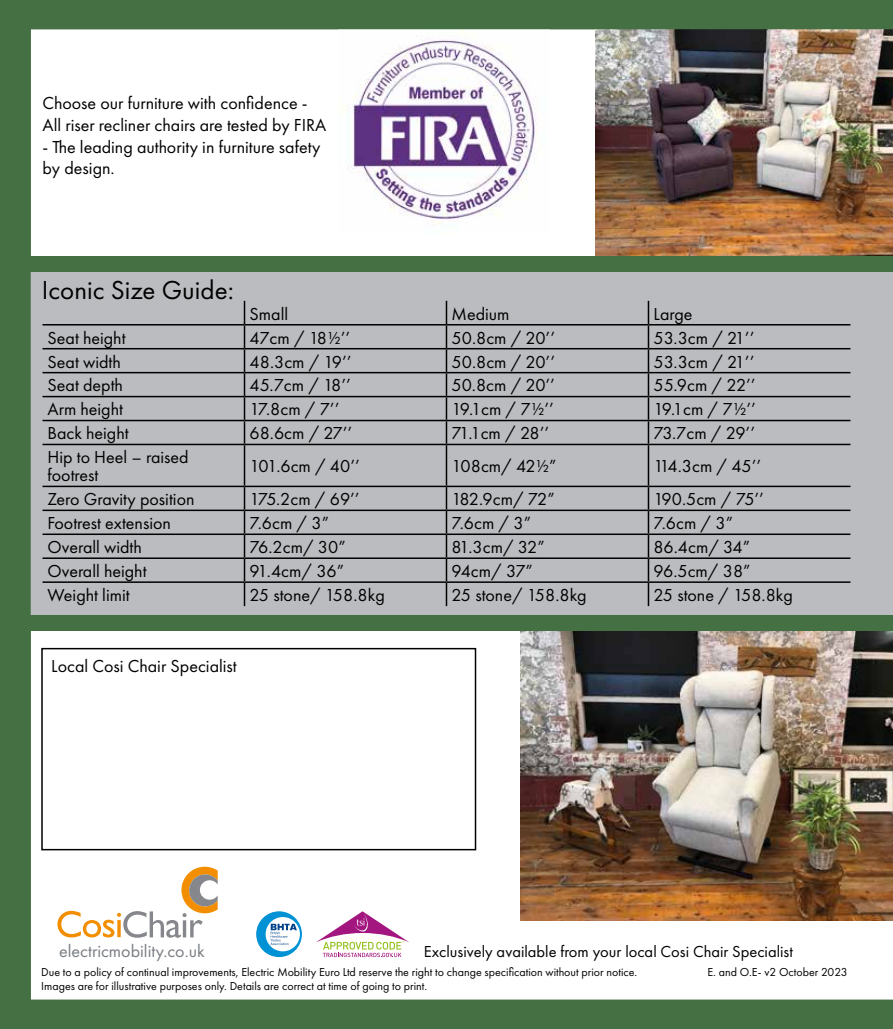
<style>
.page{position:relative;width:893px;height:1029px;background:#fff}
.page>*{position:absolute;margin:0;border:0;box-sizing:border-box;transform-origin:0 0}
.t1{font:27px "Futura PT";color:#000}
.t2{font:18px/21.6px "Futura PT";color:#000}
.t3{font:18px "Futura PT";color:#797d82}
.t4{font:16.5px "Futura PT";color:#000}
.t5{font:12px/14.4px "Futura PT";color:#000}
</style>
<div class="page">
<img style="left:0;top:0;width:893px;height:1029px">
<p class="t2" style="left:43px;top:93px;width:285px">Choose our furniture with confidence -<br>All riser recliner chairs are tested by FIRA</p>
<p class="t2" style="left:43px;top:136px;width:279px">- The leading authority in furniture safety by design.</p>
<h1 class="t1" style="left:42px;top:274px;width:194px">Iconic Size Guide:</h1>
<p class="t2" style="left:250px;top:303px;width:40px">Small</p>
<p class="t2" style="left:452px;top:303px;width:59px">Medium</p>
<p class="t2" style="left:654px;top:303px;width:40px">Large</p>
<p class="t2" style="left:48px;top:327px;width:79px">Seat height</p>
<p class="t2" style="left:250px;top:327px;width:102px">47cm / 18½’’</p>
<p class="t2" style="left:452px;top:327px;width:105px">50.8cm / 20’’</p>
<p class="t2" style="left:653px;top:327px;width:102px">53.3cm / 21’’</p>
<p class="t2" style="left:48px;top:351px;width:75px">Seat width</p>
<p class="t2" style="left:250px;top:351px;width:103px">48.3cm / 19’’</p>
<p class="t2" style="left:452px;top:351px;width:105px">50.8cm / 20’’</p>
<p class="t2" style="left:653px;top:351px;width:102px">53.3cm / 21’’</p>
<p class="t2" style="left:48px;top:375px;width:77px">Seat depth</p>
<p class="t2" style="left:250px;top:375px;width:103px">45.7cm / 18’’</p>
<p class="t2" style="left:451px;top:375px;width:105px">50.8cm / 20’’</p>
<p class="t2" style="left:653px;top:375px;width:104px">55.9cm / 22’’</p>
<p class="t2" style="left:48px;top:399px;width:77px">Arm height</p>
<p class="t2" style="left:250px;top:399px;width:91px">17.8cm / 7’’</p>
<p class="t2" style="left:451px;top:399px;width:104px">19.1cm / 7½’’</p>
<p class="t2" style="left:653px;top:399px;width:104px">19.1cm / 7½’’</p>
<p class="t2" style="left:48px;top:422px;width:83px">Back height</p>
<p class="t2" style="left:250px;top:422px;width:104px">68.6cm / 27’’</p>
<p class="t2" style="left:451px;top:422px;width:99px">71.1cm / 28’’</p>
<p class="t2" style="left:653px;top:422px;width:103px">73.7cm / 29’’</p>
<p class="t2" style="left:48px;top:448px;width:143px;line-height:18px">Hip to Heel – raised footrest</p>
<p class="t2" style="left:249px;top:455px;width:112px">101.6cm / 40’’</p>
<p class="t2" style="left:451px;top:455px;width:107px">108cm/ 42½”</p>
<p class="t2" style="left:653px;top:455px;width:109px">114.3cm / 45’’</p>
<p class="t2" style="left:48px;top:488px;width:149px">Zero Gravity position</p>
<p class="t2" style="left:249px;top:488px;width:112px">175.2cm / 69’’</p>
<p class="t2" style="left:451px;top:488px;width:105px">182.9cm/ 72”</p>
<p class="t2" style="left:653px;top:488px;width:112px">190.5cm / 75’’</p>
<p class="t2" style="left:47px;top:512px;width:125px">Footrest extension</p>
<p class="t2" style="left:249px;top:512px;width:81px">7.6cm / 3”</p>
<p class="t2" style="left:451px;top:512px;width:81px">7.6cm / 3”</p>
<p class="t2" style="left:653px;top:512px;width:81px">7.6cm / 3”</p>
<p class="t2" style="left:47px;top:536px;width:96px">Overall width</p>
<p class="t2" style="left:249px;top:536px;width:98px">76.2cm/ 30”</p>
<p class="t2" style="left:451px;top:536px;width:95px">81.3cm/ 32”</p>
<p class="t2" style="left:653px;top:536px;width:98px">86.4cm/ 34”</p>
<p class="t2" style="left:47px;top:560px;width:101px">Overall height</p>
<p class="t2" style="left:249px;top:560px;width:96px">91.4cm/ 36”</p>
<p class="t2" style="left:451px;top:560px;width:83px">94cm/ 37”</p>
<p class="t2" style="left:653px;top:560px;width:99px">96.5cm/ 38”</p>
<p class="t2" style="left:47px;top:584px;width:84px">Weight limit</p>
<p class="t2" style="left:249px;top:584px;width:137px">25 stone/ 158.8kg</p>
<p class="t2" style="left:451px;top:584px;width:137px">25 stone/ 158.8kg</p>
<p class="t2" style="left:653px;top:584px;width:141px">25 stone / 158.8kg</p>
<p class="t2" style="left:51px;top:655px;width:187px">Local Cosi Chair Specialist</p>
<p class="t3" style="left:59px;top:940px;width:147px">electricmobility.co.uk</p>
<p class="t4" style="left:424px;top:941px;width:371px">Exclusively available from your local Cosi Chair Specialist</p>
<p class="t5" style="left:41px;top:964px;width:597px">Due to a policy of continual improvements, Electric Mobility Euro Ltd reserve the right to change specification without prior notice.<br>Images are for illustrative purposes only. Details are correct at time of going to print.</p>
<p class="t5" style="left:707px;top:965px;width:142px">E. and O.E- v2 October 2023</p>
</div>
